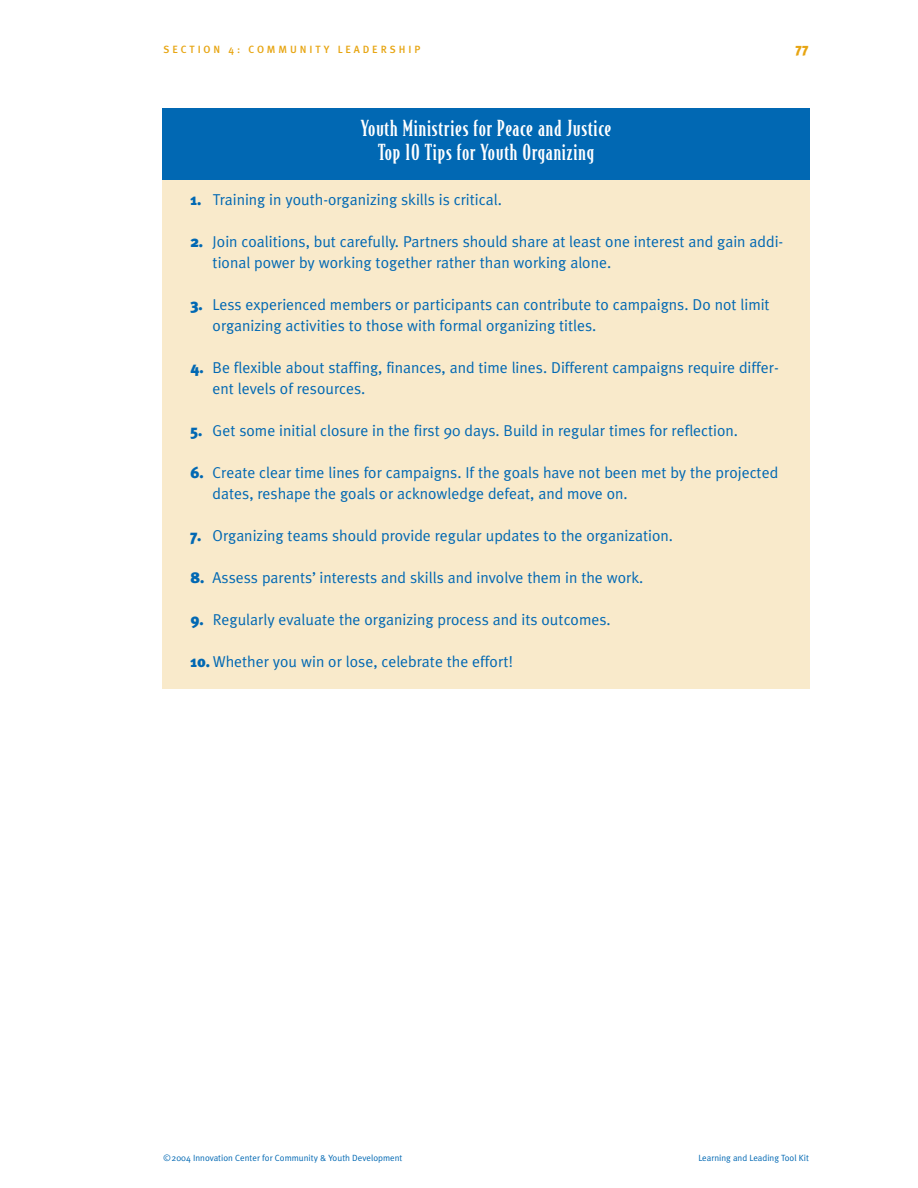
<style>
.page{position:relative;width:918px;height:1188px;background:#fff}
.page>*{position:absolute;margin:0;border:0;box-sizing:border-box;transform-origin:0 0}
.t1{font:500 21px/24px "Bodega Serif";letter-spacing:.04em;color:#fff;text-align:center}
.t2{font:15.75px/21px "Meta Plus Normal";color:#0168b3}
.t3{font:900 13.5px "Meta Plus";color:#e7a512}
.t4{font:500 10.5px "Meta Plus";letter-spacing:.27em;color:#e7a512}
.t5{font:9px "Meta Plus Normal";color:#0168b3}
.s1{font-family:"Meta Plus";font-weight:900}
</style>
<div class="page">
<div style="left:162px;top:135px;width:648px;height:553px;background:#f9eacb"></div>
<div style="left:162px;top:108px;width:648px;height:71px;background:#0168b3"></div>
<p class="t4" style="left:163px;top:45px;width:258px">SECTION 4: COMMUNITY LEADERSHIP</p>
<p class="t3" style="left:796px;top:43px;width:14px">77</p>
<h1 class="t1" style="left:361px;top:119px;width:252px">Youth Ministries for Peace and Justice<br>Top 10 Tips for Youth Organizing</h1>
<p class="t2" style="left:190px;top:191px;width:313px"><span class="s1">1.</span> Training in youth-organizing skills is critical.</p>
<p class="t2" style="left:213px;top:233px;width:572px;text-indent:-22px"><span class="s1">2.</span> Join coalitions, but carefully. Partners should share at least one interest and gain addi&shy;tional power by working together rather than working alone.</p>
<p class="t2" style="left:213px;top:296px;width:559px;text-indent:-22px"><span class="s1">3.</span> Less experienced members or participants can contribute to campaigns. Do not limit organizing activities to those with formal organizing titles.</p>
<p class="t2" style="left:213px;top:359px;width:568px;text-indent:-22px"><span class="s1">4.</span> Be flexible about staffing, finances, and time lines. Different campaigns require differ&shy;ent levels of resources.</p>
<p class="t2" style="left:190px;top:422px;width:549px"><span class="s1">5.</span> Get some initial closure in the first 90 days. Build in regular times for reflection.</p>
<p class="t2" style="left:213px;top:464px;width:567px;text-indent:-22px"><span class="s1">6.</span> Create clear time lines for campaigns. If the goals have not been met by the projected dates, reshape the goals or acknowledge defeat, and move on.</p>
<p class="t2" style="left:190px;top:527px;width:484px"><span class="s1">7.</span> Organizing teams should provide regular updates to the organization.</p>
<p class="t2" style="left:190px;top:569px;width:454px"><span class="s1">8.</span> Assess parents’ interests and skills and involve them in the work.</p>
<p class="t2" style="left:190px;top:611px;width:422px"><span class="s1">9.</span> Regularly evaluate the organizing process and its outcomes.</p>
<p class="t2" style="left:190px;top:653px;width:324px"><span class="s1">10.</span> Whether you win or lose, celebrate the effort!</p>
<p class="t5" style="left:163px;top:1154px;width:240px">©2004 Innovation Center for Community &amp; Youth Development</p>
<p class="t5" style="left:698px;top:1154px;width:112px">Learning and Leading Tool Kit</p>
</div>
